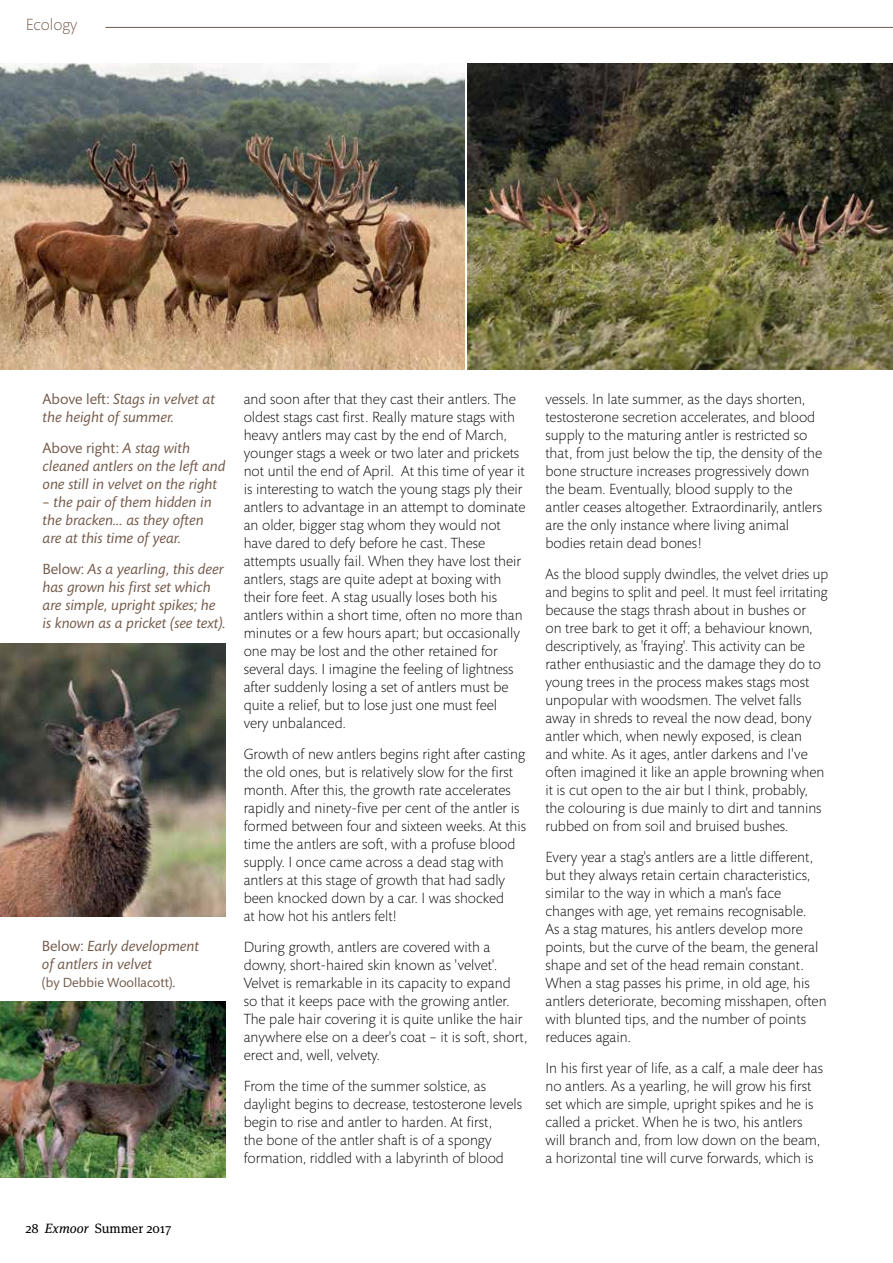
<style>
.page{position:relative;width:893px;height:1263px;background:#fff}
.page>*{position:absolute;margin:0;border:0;box-sizing:border-box;transform-origin:0 0}
.t1{font:300 16.5px "Mundo Sans Std";color:#725849}
.t2{font:300 15px/18px "Mundo Sans Std";color:#000}
.t3{font:italic 15px/18px "Mundo Sans Std";color:#725849}
.t4{font:13.5px "Mundo Sans Std";color:#725849}
.t5{font:13.5px "Meta Serif Pro";color:#000}
.s1{font-style:normal}
.s2{font-style:italic;font-size:15px}
.s3{font-style:italic}
</style>
<div class="page">
<img style="left:0;top:1002px;width:225px;height:176px">
<img style="left:0;top:64px;width:464px;height:306px">
<hr style="left:105px;top:27px;width:788px;height:1px;background:#725849">
<img style="left:467px;top:64px;width:426px;height:306px">
<img style="left:0;top:643px;width:225px;height:273px">
<p class="t1" style="left:26px;top:15px;width:53px">Ecology</p>
<p class="t3" style="left:43px;top:391px;width:174px"><span class="s1">Above left:</span> Stags in velvet at the height of summer.</p>
<p class="t3" style="left:43px;top:439px;width:184px"><span class="s1">Above right:</span> A stag with cleaned antlers on the left and one still in velvet on the right</p>
<p class="t3" style="left:43px;top:493px;width:171px">– the pair of them hidden in the bracken... as they often are at this time of year.</p>
<p class="t3" style="left:43px;top:560px;width:185px"><span class="s1">Below:</span> As a yearling, this deer has grown his first set which are simple, upright spikes; he is known as a pricket (see text).</p>
<p class="t3" style="left:42px;top:937px;width:159px"><span class="s1">Below:</span> Early development of antlers in velvet</p>
<p class="t4" style="left:42px;top:975px;width:135px">(by Debbie Woollacott)<span class="s2">.</span></p>
<p class="t2" style="left:244px;top:391px;width:283px">and soon after that they cast their antlers. The oldest stags cast first. Really mature stags with heavy antlers may cast by the end of March, younger stags a week or two later and prickets not until the end of April. At this time of year it is interesting to watch the young stags ply their antlers to advantage in an attempt to dominate an older, bigger stag whom they would not have dared to defy before he cast. These attempts usually fail. When they have lost their antlers, stags are quite adept at boxing with their fore feet. A stag usually loses both his antlers within a short time, often no more than minutes or a few hours apart; but occasionally one may be lost and the other retained for several days. I imagine the feeling of lightness after suddenly losing a set of antlers must be quite a relief, but to lose just one must feel very unbalanced.</p>
<p class="t2" style="left:244px;top:745px;width:284px">Growth of new antlers begins right after casting the old ones, but is relatively slow for the first month. After this, the growth rate accelerates rapidly and ninety-five per cent of the antler is formed between four and sixteen weeks. At this time the antlers are soft, with a profuse blood supply. I once came across a dead stag with antlers at this stage of growth that had sadly been knocked down by a car. I was shocked<br>at how hot his antlers felt!</p>
<p class="t2" style="left:244px;top:938px;width:285px">During growth, antlers are covered with a downy, short-haired skin known as 'velvet'.<br>Velvet is remarkable in its capacity to expand so that it keeps pace with the growing antler.<br>The pale hair covering it is quite unlike the hair anywhere else on a deer's coat – it is soft, short, erect and, well, velvety.</p>
<p class="t2" style="left:244px;top:1077px;width:280px">From the time of the summer solstice, as daylight begins to decrease, testosterone levels begin to rise and antler to harden. At first,<br>the bone of the antler shaft is of a spongy formation, riddled with a labyrinth of blood</p>
<p class="t2" style="left:545px;top:391px;width:278px">vessels. In late summer, as the days shorten, testosterone secretion accelerates, and blood supply to the maturing antler is restricted so that, from just below the tip, the density of the bone structure increases progressively down the beam. Eventually, blood supply to the antler ceases altogether. Extraordinarily, antlers are the only instance where living animal bodies retain dead bones!</p>
<p class="t2" style="left:545px;top:565px;width:284px">As the blood supply dwindles, the velvet dries up and begins to split and peel. It must feel irritating because the stags thrash about in bushes or<br>on tree bark to get it off; a behaviour known, descriptively, as 'fraying'. This activity can be rather enthusiastic and the damage they do to young trees in the process makes stags most unpopular with woodsmen. The velvet falls away in shreds to reveal the now dead, bony antler which, when newly exposed, is clean and white. As it ages, antler darkens and I've often imagined it like an apple browning when it is cut open to the air but I think, probably, the colouring is due mainly to dirt and tannins rubbed on from soil and bruised bushes.</p>
<p class="t2" style="left:545px;top:848px;width:283px">Every year a stag's antlers are a little different, but they always retain certain characteristics, similar to the way in which a man's face changes with age, yet remains recognisable.<br>As a stag matures, his antlers develop more points, but the curve of the beam, the general shape and set of the head remain constant.<br>When a stag passes his prime, in old age, his antlers deteriorate, becoming misshapen, often with blunted tips, and the number of points reduces again.</p>
<p class="t2" style="left:545px;top:1059px;width:279px">In his first year of life, as a calf, a male deer has no antlers. As a yearling, he will grow his first set which are simple, upright spikes and he is called a pricket. When he is two, his antlers will branch and, from low down on the beam, a horizontal tine will curve forwards, which is</p>
<p class="t5" style="left:26px;top:1219px;width:148px">28 <span class="s3">Exmoor</span> Summer 2017</p>
</div>
